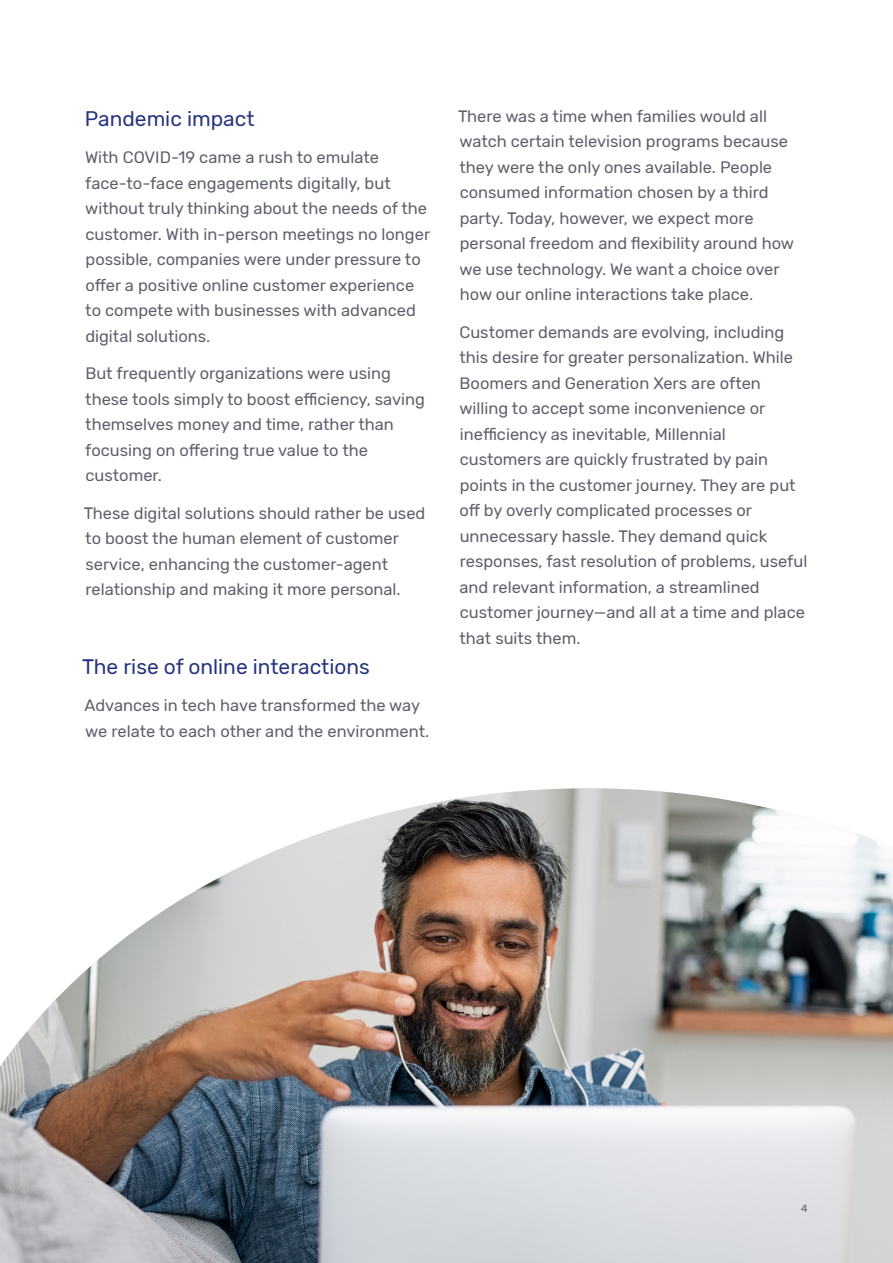
<style>
.page{position:relative;width:893px;height:1263px;background:#fff}
.page>*{position:absolute;margin:0;border:0;box-sizing:border-box;transform-origin:0 0}
.t1{font:21px "Rubik";color:#26337c}
.t2{font:16.5px/25.5px "Rubik";color:#5c5f6a}
.t3{font:10.5px "Rubik";color:#5c5f6a}
</style>
<div class="page">
<img style="left:0;top:788px;width:893px;height:475px">
<p class="t1" style="left:85px;top:107px;width:171px">Pandemic impact</p>
<p class="t2" style="left:85px;top:145px;width:347px">With COVID-19 came a rush to emulate face-to-face engagements digitally, but without truly thinking about the needs of the customer. With in-person meetings no longer possible, companies were under pressure to offer a positive online customer experience to compete with businesses with advanced digital solutions.</p>
<p class="t2" style="left:85px;top:361px;width:341px">But frequently organizations were using these tools simply to boost efficiency, saving themselves money and time, rather than focusing on offering true value to the customer.</p>
<p class="t2" style="left:84px;top:501px;width:343px">These digital solutions should rather be used to boost the human element of customer service, enhancing the customer-agent relationship and making it more personal.</p>
<p class="t1" style="left:82px;top:654px;width:289px">The rise of online interactions</p>
<p class="t2" style="left:85px;top:693px;width:346px">Advances in tech have transformed the way we relate to each other and the environment.</p>
<p class="t2" style="left:458px;top:104px;width:338px">There was a time when families would all watch certain television programs because they were the only ones available. People consumed information chosen by a third party. Today, however, we expect more personal freedom and flexibility around how we use technology. We want a choice over how our online interactions take place.</p>
<p class="t2" style="left:459px;top:320px;width:349px">Customer demands are evolving, including this desire for greater personalization. While Boomers and Generation Xers are often willing to accept some inconvenience or inefficiency as inevitable, Millennial customers are quickly frustrated by pain points in the customer journey. They are put off by overly complicated processes or unnecessary hassle. They demand quick responses, fast resolution of problems, useful and relevant information, a streamlined customer journey—and all at a time and place that suits them.</p>
<p class="t3" style="left:801px;top:1202px;width:8px">4</p>
</div>
